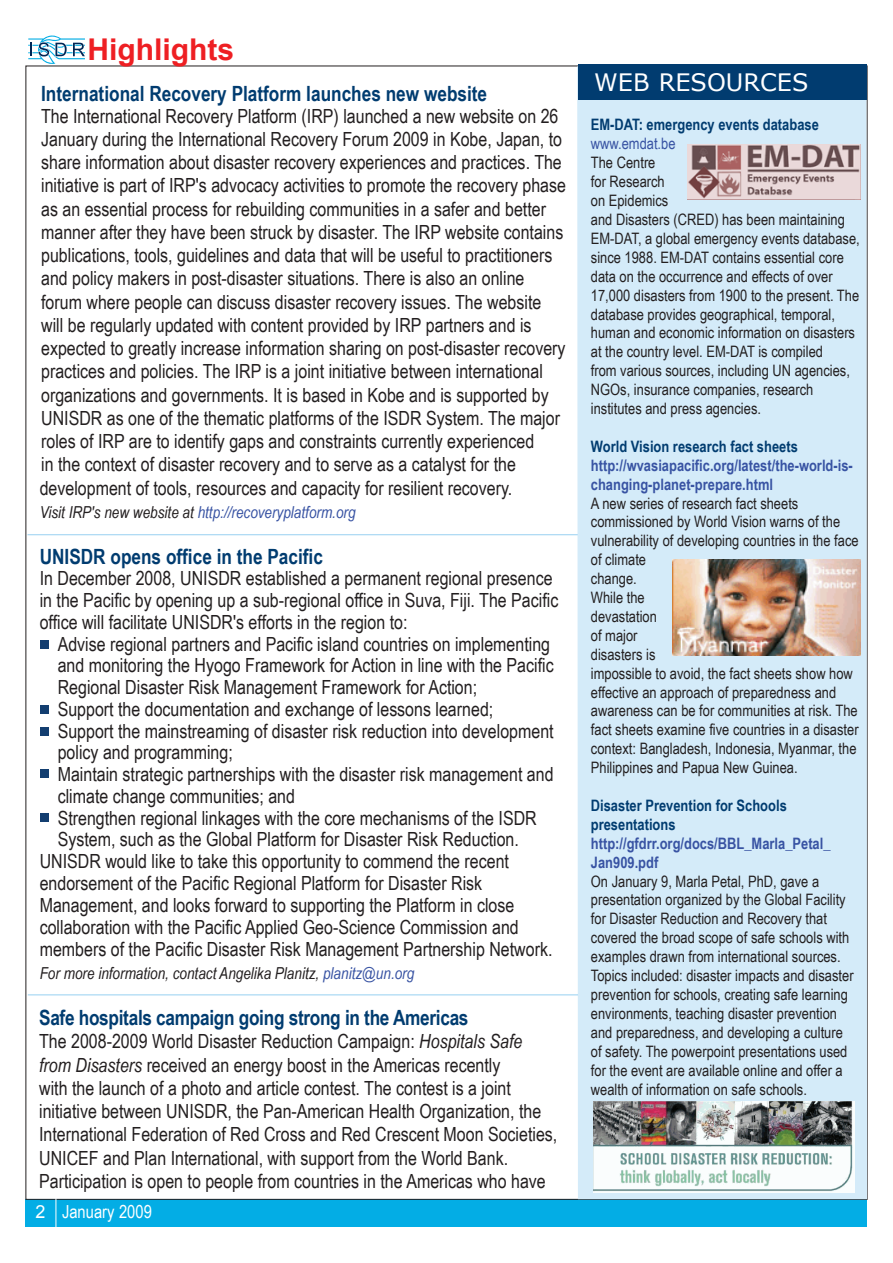
<style>
.page{position:relative;width:893px;height:1263px;background:#fff}
.page>*{position:absolute;margin:0;border:0;box-sizing:border-box;transform-origin:0 0}
.t1{font:700 30px "Arial";color:#ee1f23}
.t2{font:24px "Verdana";color:#fff}
.t3{font:700 21px "Arial Narrow";color:#013c70}
.t4{font:19.5px/23.2px "Arial Narrow";color:#231f20}
.t5{font:18px "Arial Narrow";color:#fff}
.t6{font:italic 16.5px "Arial Narrow";color:#231f20}
.t7{font:italic 16.5px "Arial Narrow";color:#3853a3}
.t8{font:15.75px/18.9px "Arial Narrow";color:#231f20}
.t9{font:700 15.75px/18.9px "Arial Narrow";color:#3853a3}
.t10{font:700 15.75px/18.9px "Arial Narrow";color:#013c70}
.t11{font:15.75px "Arial Narrow";color:#3853a3}
.s1{color:#231f20}
.s2{color:#3853a3}
.s3{font-style:italic}
.s4{font-family:"Arial"}
</style>
<div class="page">
<div style="left:26px;top:1199px;width:841px;height:28px;background:#03ade5"></div>
<div style="left:577px;top:66px;width:290px;height:1133px;background:#d4ebf9"></div>
<div style="left:578px;top:65px;width:288px;height:35px;background:#013c70"></div>
<hr style="left:56px;top:1193px;width:1px;height:43px;background:#fff">
<svg style="left:28px;top:35px;width:57px;height:29px"></svg>
<hr style="left:27px;top:534px;width:551px;height:1px;background:#97d0f1">
<img style="left:687px;top:145px;width:173px;height:55px">
<img style="left:672px;top:559px;width:188px;height:96px">
<img style="left:593px;top:1101px;width:261px;height:91px">
<div style="left:40px;top:640px;width:9px;height:8px;background:#133e70"></div>
<div style="left:40px;top:706px;width:9px;height:8px;background:#133e70"></div>
<div style="left:40px;top:727px;width:9px;height:8px;background:#133e70"></div>
<div style="left:40px;top:769px;width:9px;height:9px;background:#133e70"></div>
<hr style="left:28px;top:994px;width:550px;height:1px;background:#97d0f1">
<div style="left:40px;top:813px;width:9px;height:8px;background:#133e70"></div>
<h1 class="t1" style="left:87px;top:29px;width:148px">Highlights</h1>
<p class="t3" style="left:41px;top:78px;width:447px">International Recovery Platform launches new website</p>
<p class="t4" style="left:40px;top:104px;width:528px">The International Recovery Platform (IRP) launched a new website on 26<br>January during the International Recovery Forum 2009 in Kobe, Japan, to share information about disaster recovery experiences and practices. The initiative is part of IRP's advocacy activities to promote the recovery phase as an essential process for rebuilding communities in a safer and better manner after they have been struck by disaster. The IRP website contains publications, tools, guidelines and data that will be useful to practitioners and policy makers in post-disaster situations. There is also an online forum where people can discuss disaster recovery issues. The website will be regularly updated with content provided by IRP partners and is expected to greatly increase information sharing on post-disaster recovery practices and policies. The IRP is a joint initiative between international organizations and governments. It is based in Kobe and is supported by UNISDR as one of the thematic platforms of the ISDR System. The major roles of IRP are to identify gaps and constraints currently experienced<br>in the context of disaster recovery and to serve as a catalyst for the development of tools, resources and capacity for resilient recovery.</p>
<p class="t7" style="left:40px;top:501px;width:317px"><span class="s1">Visit IRP's new website at</span> http://recoveryplatform.org</p>
<p class="t3" style="left:40px;top:540px;width:285px">UNISDR opens office in the Pacific</p>
<p class="t4" style="left:40px;top:567px;width:520px;line-height:21.8px">In December 2008, UNISDR established a permanent regional presence in the Pacific by opening up a sub-regional office in Suva, Fiji. The Pacific office will facilitate UNISDR's efforts in the region to:</p>
<p class="t4" style="left:58px;top:631px;width:494px">Advise regional partners and Pacific island countries on implementing</p>
<p class="t4" style="left:58px;top:653px;width:497px">and monitoring the Hyogo Framework for Action in line with the Pacific</p>
<p class="t4" style="left:58px;top:675px;width:421px">Regional Disaster Risk Management Framework for Action;</p>
<p class="t4" style="left:58px;top:697px;width:437px">Support the documentation and exchange of lessons learned;</p>
<p class="t4" style="left:58px;top:718px;width:497px">Support the mainstreaming of disaster risk reduction into development</p>
<p class="t4" style="left:58px;top:740px;width:177px">policy and programming;</p>
<p class="t4" style="left:58px;top:762px;width:497px">Maintain strategic partnerships with the disaster risk management and</p>
<p class="t4" style="left:58px;top:784px;width:239px">climate change communities; and</p>
<p class="t4" style="left:58px;top:805px;width:481px">Strengthen regional linkages with the core mechanisms of the ISDR</p>
<p class="t4" style="left:58px;top:827px;width:463px">System, such as the Global Platform for Disaster Risk Reduction.</p>
<p class="t4" style="left:40px;top:849px;width:471px">UNISDR would like to take this opportunity to commend the recent</p>
<p class="t4" style="left:40px;top:871px;width:444px">endorsement of the Pacific Regional Platform for Disaster Risk</p>
<p class="t4" style="left:40px;top:892px;width:476px">Management, and looks forward to supporting the Platform in close</p>
<p class="t4" style="left:40px;top:914px;width:481px">collaboration with the Pacific Applied Geo-Science Commission and</p>
<p class="t4" style="left:40px;top:937px;width:514px">members of the Pacific Disaster Risk Management Partnership Network.</p>
<p class="t6" style="left:40px;top:961px;width:376px">For more information, contact Angelika Planitz, <span class="s2">planitz@un.org</span></p>
<p class="t3" style="left:39px;top:1002px;width:431px">Safe hospitals campaign going strong in the Americas</p>
<p class="t4" style="left:39px;top:1029px;width:520px">The 2008-2009 World Disaster Reduction Campaign: <span class="s3">Hospitals Safe from Disasters</span> received an energy boost in the Americas recently<br>with the launch of a photo and article contest. The contest is a joint initiative between UNISDR, the Pan-American Health Organization, the International Federation of Red Cross and Red Crescent Moon Societies, UNICEF and Plan International, with support from the World Bank.<br>Participation is open to people from countries in the Americas who have</p>
<p class="t5" style="left:36px;top:1198px;width:118px"><span class="s4">2</span> January 2009</p>
<p class="t2" style="left:594px;top:67px;width:216px">WEB RESOURCES</p>
<p class="t10" style="left:591px;top:115px;width:229px">EM-DAT: emergency events database</p>
<p class="t11" style="left:591px;top:132px;width:86px">www.emdat.be</p>
<p class="t8" style="left:591px;top:153px;width:270px">The Centre<br>for Research<br>on Epidemics<br>and Disasters (CRED) has been maintaining EM-DAT, a global emergency events database, since 1988. EM-DAT contains essential core data on the occurrence and effects of over 17,000 disasters from 1900 to the present. The database provides geographical, temporal, human and economic information on disasters at the country level. EM-DAT is compiled<br>from various sources, including UN agencies, NGOs, insurance companies, research institutes and press agencies.</p>
<p class="t10" style="left:591px;top:436px;width:208px">World Vision research fact sheets</p>
<p class="t9" style="left:591px;top:455px;width:263px">http://wvasiapacific.org/latest/the-world-is&shy;changing-planet-prepare.html</p>
<p class="t8" style="left:591px;top:493px;width:269px">A new series of research fact sheets commissioned by World Vision warns of the vulnerability of developing countries in the face of climate<br>change.<br>While the<br>devastation<br>of major<br>disasters is<br>impossible to avoid, the fact sheets show how effective an approach of preparedness and awareness can be for communities at risk. The fact sheets examine five countries in a disaster context: Bangladesh, Indonesia, Myanmar, the<br>Philippines and Papua New Guinea.</p>
<p class="t10" style="left:591px;top:795px;width:197px">Disaster Prevention for Schools presentations</p>
<p class="t9" style="left:591px;top:833px;width:241px">http://gfdrr.org/docs/BBL_Marla_Petal_<br>Jan909.pdf</p>
<p class="t8" style="left:591px;top:871px;width:264px">On January 9, Marla Petal, PhD, gave a presentation organized by the Global Facility for Disaster Reduction and Recovery that covered the broad scope of safe schools with examples drawn from international sources.<br>Topics included: disaster impacts and disaster prevention for schools, creating safe learning environments, teaching disaster prevention and preparedness, and developing a culture of safety. The powerpoint presentations used for the event are available online and offer a wealth of information on safe schools.</p>
</div>
